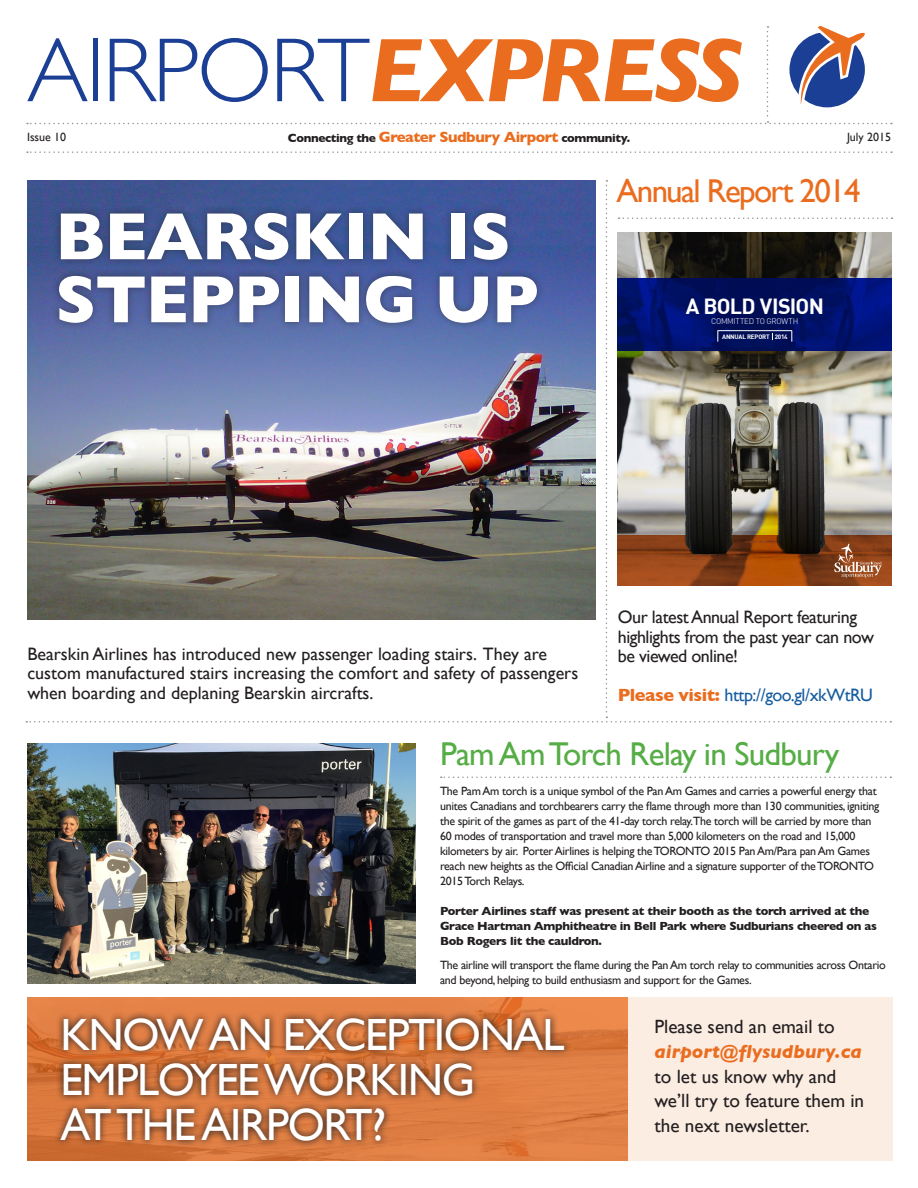
<style>
.page{position:relative;width:918px;height:1188px;background:#fff}
.page>*{position:absolute;margin:0;border:0;box-sizing:border-box;transform-origin:0 0}
.t1{font:300 91.5px "Gill Sans";letter-spacing:-.025em;color:#1b3f94}
.t2{font:700 67.5px/63px "Gill Sans";letter-spacing:-.02em;color:#fff}
.t3{font:45.15px "Gill Sans";letter-spacing:-.03em;color:#fff}
.t4{font:33px "Gill Sans";letter-spacing:-.025em;color:#56ad46}
.t5{font:33px "Gill Sans";letter-spacing:-.05em;color:#ea6d1f}
.t6{font:700 21.45px "DIN";letter-spacing:-.035em;color:#fff}
.Body{font:19.2px/24.6px "Gill Sans";color:#231f20}
.Body-2{font:italic 700 19.2px/24.6px "Gill Sans";color:#ea6d1f}
.Body-3{font:18px/19.5px "Gill Sans";color:#231f20}
.Body-4{font:18px/19.5px "Gill Sans";letter-spacing:-.025em;color:#231f20}
.Body-5{font:18px "Gill Sans";letter-spacing:-.025em;color:#175d9e}
.Body-6{font:12px/15px "Gill Sans";letter-spacing:-.025em;color:#231f20}
.Body-7{font:700 12px/15px "Gill Sans";letter-spacing:-.025em;color:#231f20}
.Body-8{font:12px "Gill Sans";color:#231f20}
.t7{font:300 8.1px "DIN";letter-spacing:-.03em;color:#fff}
.t8{font:700 6.3px "DIN";letter-spacing:-.03em;color:#fff}
.s1{font-weight:700;font-style:italic;color:#ea6d1f}
.s2{font-size:15px;color:#ea6d1f}
.s3{font-weight:700;color:#ea6d1f}
.s4{font-weight:400;font-style:normal;color:#231f20}
</style>
<div class="page">
<svg style="left:27px;top:151px;width:865px;height:2px"></svg>
<svg style="left:27px;top:26px;width:865px;height:98px"></svg>
<svg style="left:27px;top:997px;width:601px;height:164px;background:#df7c41"></svg>
<svg style="left:54px;top:1011px;width:518px;height:137px;background:#b86839"></svg>
<div style="left:628px;top:995px;width:265px;height:166px;background:#fcede3"></div>
<img style="left:27px;top:743px;width:389px;height:241px">
<img style="left:26px;top:180px;width:867px;height:543px">
<svg style="left:441px;top:777px;width:450px;height:1px"></svg>
<p class="t1" style="left:27px;top:-1px;width:717px">AIRPORT<span class="s1">EXPRESS</span></p>
<p class="Body-6" style="left:27px;top:130px;width:41px">Issue 10</p>
<p class="Body-7" style="left:288px;top:130px;width:344px">Connecting the <span class="s2">Greater Sudbury Airport</span> community.</p>
<p class="Body-8" style="left:847px;top:130px;width:45px">July 2015</p>
<p class="t2" style="left:55px;top:203px;width:485px">BEARSKIN IS<br>STEPPING UP</p>
<p class="t5" style="left:617px;top:172px;width:245px">Annual Report 2014</p>
<p class="t6" style="left:686px;top:292px;width:140px">A BOLD VISION</p>
<p class="t7" style="left:711px;top:316px;width:89px">COMMITTED TO GROWTH</p>
<p class="t8" style="left:722px;top:332px;width:67px">ANNUAL REPORT 2014</p>
<p class="Body-3" style="left:27px;top:644px;width:552px">Bearskin Airlines has introduced new passenger loading stairs. They are custom manufactured stairs increasing the comfort and safety of passengers when boarding and deplaning Bearskin aircrafts.</p>
<p class="Body-4" style="left:618px;top:607px;width:258px">Our latest Annual Report featuring highlights from the past year can now be viewed online!</p>
<p class="Body-5" style="left:618px;top:685px;width:257px"><span class="s3">Please visit:</span> http://goo.gl/xkWtRU</p>
<p class="t4" style="left:440px;top:735px;width:401px">Pam Am Torch Relay in Sudbury</p>
<p class="Body-6" style="left:440px;top:784px;width:441px">The Pam Am torch is a unique symbol of the Pan Am Games and carries a powerful energy that unites Canadians and torchbearers carry the flame through more than 130 communities, igniting the spirit of the games as part of the 41-day torch relay.The torch will be carried by more than 60 modes of transportation and travel more than 5,000 kilometers on the road and 15,000 kilometers by air. Porter Airlines is helping the TORONTO 2015 Pan Am/Para pan Am Games reach new heights as the Official Canadian Airline and a signature supporter of the TORONTO 2015 Torch Relays.</p>
<p class="Body-7" style="left:440px;top:904px;width:438px">Porter Airlines staff was present at their booth as the torch arrived at the<br>Grace Hartman Amphitheatre in Bell Park where Sudburians cheered on as<br>Bob Rogers lit the cauldron.</p>
<p class="Body-6" style="left:440px;top:958px;width:447px">The airline will transport the flame during the Pan Am torch relay to communities across Ontario and beyond, helping to build enthusiasm and support for the Games.</p>
<p class="t3" style="left:60px;top:1008px;width:506px">KNOW AN EXCEPTIONAL</p>
<p class="t3" style="left:60px;top:1053px;width:416px">EMPLOYEE WORKING</p>
<p class="t3" style="left:60px;top:1098px;width:327px">AT THE AIRPORT?</p>
<p class="Body-2" style="left:654px;top:1015px;width:209px"><span class="s4">Please send an email to </span>airport@flysudbury.ca</p>
<p class="Body" style="left:654px;top:1064px;width:211px">to let us know why and we’ll try to feature them in the next newsletter.</p>
</div>
